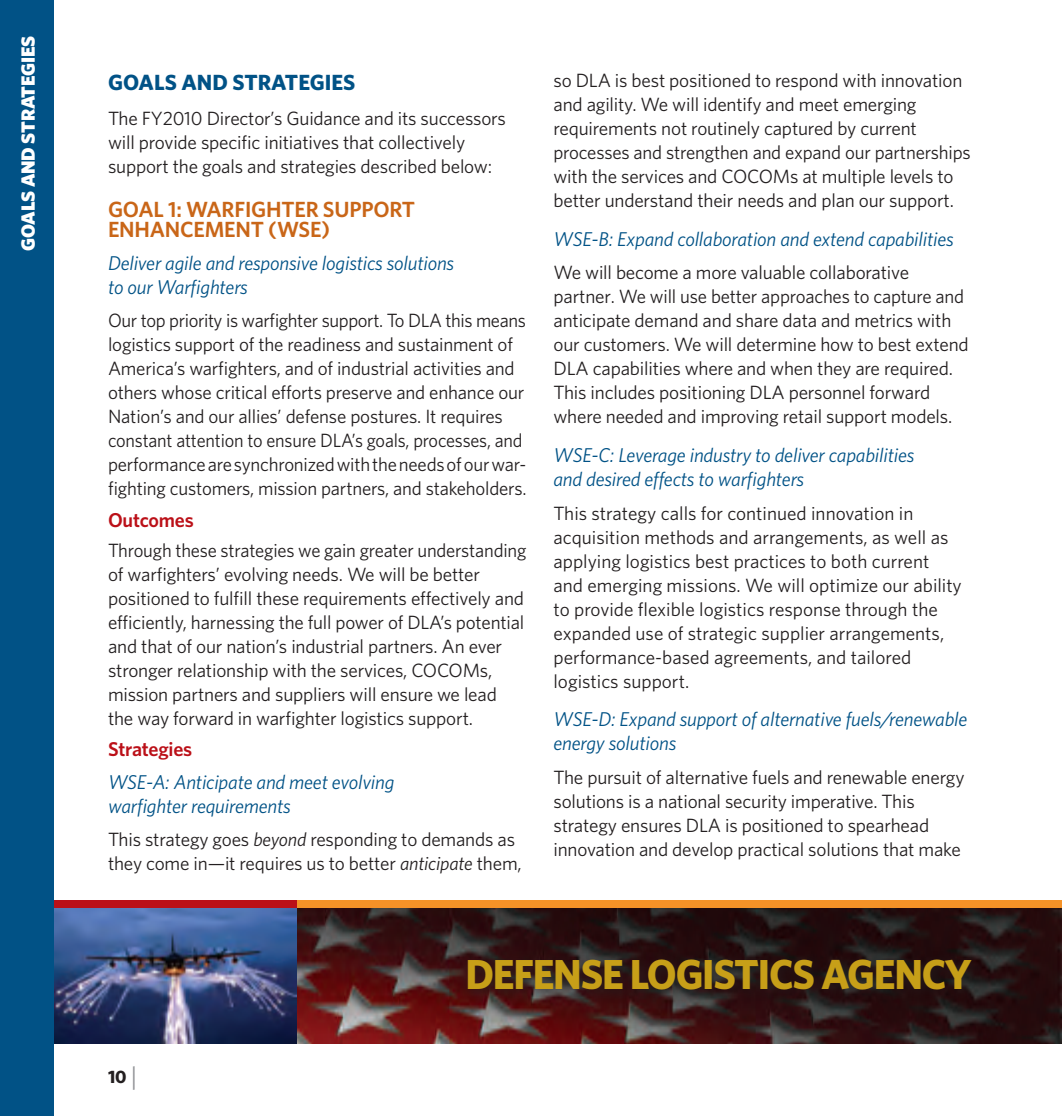
<style>
.page{position:relative;width:1062px;height:1116px;background:#fff}
.page>*{position:absolute;margin:0;border:0;box-sizing:border-box;transform-origin:0 0}
.t1{font:700 42px "Whitney";letter-spacing:-.03em;color:#c79f18}
.t2{font:600 22px/20px "Whitney";letter-spacing:-.01em;color:#c96618}
.t3{font:700 22px "Whitney";color:#015286}
.t4{font:italic 20px/24px "Whitney";letter-spacing:-.01em;color:#015286}
.t5{font:600 20px "Whitney";letter-spacing:-.01em;color:#bb1018}
.t6{font:19.2px/24px "Whitney";letter-spacing:-.01em;color:#231f20}
.t7{font:900 19.2px "Whitney";letter-spacing:-.01em;color:#fff}
.t8{font:700 18px "Whitney";color:#231f20}
.s1{font-style:italic}
.s2{font-weight:400;font-size:26px;color:#939598}
</style>
<div class="page">
<img style="left:54px;top:907px;width:243px;height:137px">
<div style="left:54px;top:900px;width:243px;height:7px;background:#bb1018"></div>
<div style="left:0;top:0;width:54px;height:1116px;background:#015286"></div>
<svg style="left:297px;top:907px;width:764px;height:137px;background:#3e1d1c"></svg>
<div style="left:297px;top:900px;width:765px;height:7px;background:#f59227"></div>
<div style="left:457px;top:949px;width:527px;height:55px;background:#231f20;opacity:.75"></div>
<p class="t7" style="left:16px;top:251px;width:216px;rotate:-90deg">Goals and Strategies</p>
<p class="t3" style="left:108px;top:69px;width:45px">GOALS</p>
<p class="t3" style="left:181px;top:69px;width:17px">AND</p>
<p class="t3" style="left:233px;top:69px;width:26px">STRATEGIES</p>
<p class="t6" style="left:108px;top:106px;width:399px">The FY2010 Director’s Guidance and its successors will provide specific initiatives that collectively support the goals and strategies described below:</p>
<p class="t2" style="left:108px;top:199px;width:309px">GOAL 1: WARFIGHTER SUPPORT<br>ENHANCEMENT (WSE)</p>
<p class="t4" style="left:108px;top:251px;width:348px">Deliver agile and responsive logistics solutions to our Warfighters</p>
<p class="t6" style="left:108px;top:308px;width:420px">Our top priority is warfighter support. To DLA this means logistics support of the readiness and sustainment of America’s warfighters, and of industrial activities and others whose critical efforts preserve and enhance our Nation’s and our allies’ defense postures. It requires constant attention to ensure DLA’s goals, processes, and performance are synchronized with the needs of our war&shy;fighting customers, mission partners, and stakeholders.</p>
<p class="t5" style="left:108px;top:508px;width:87px">Outcomes</p>
<p class="t6" style="left:108px;top:537px;width:420px">Through these strategies we gain greater understanding of warfighters’ evolving needs. We will be better positioned to fulfill these requirements effectively and efficiently, harnessing the full power of DLA’s potential and that of our nation’s industrial partners. An ever stronger relationship with the services, COCOMs, mission partners and suppliers will ensure we lead the way forward in warfighter logistics support.</p>
<p class="t5" style="left:108px;top:737px;width:86px">Strategies</p>
<p class="t4" style="left:108px;top:770px;width:288px">WSE-A: Anticipate and meet evolving warfighter requirements</p>
<p class="t6" style="left:108px;top:827px;width:415px">This strategy goes <span class="s1">beyond</span> responding to demands as they come in—it requires us to better <span class="s1">anticipate</span> them,</p>
<p class="t6" style="left:553px;top:68px;width:419px">so DLA is best positioned to respond with innovation and agility. We will identify and meet emerging requirements not routinely captured by current processes and strengthen and expand our partnerships with the services and COCOMs at multiple levels to better understand their needs and plan our support.</p>
<p class="t4" style="left:554px;top:227px;width:402px">WSE-B: Expand collaboration and extend capabilities</p>
<p class="t6" style="left:554px;top:260px;width:417px">We will become a more valuable collaborative partner. We will use better approaches to capture and anticipate demand and share data and metrics with our customers. We will determine how to best extend DLA capabilities where and when they are required.<br>This includes positioning DLA personnel forward where needed and improving retail support models.</p>
<p class="t4" style="left:554px;top:443px;width:363px">WSE-C: Leverage industry to deliver capabilities and desired effects to warfighters</p>
<p class="t6" style="left:554px;top:501px;width:410px">This strategy calls for continued innovation in acquisition methods and arrangements, as well as applying logistics best practices to both current and emerging missions. We will optimize our ability to provide flexible logistics response through the expanded use of strategic supplier arrangements, performance-based agreements, and tailored logistics support.</p>
<p class="t4" style="left:554px;top:707px;width:415px">WSE-D: Expand support of alternative fuels/renewable energy solutions</p>
<p class="t6" style="left:554px;top:765px;width:413px">The pursuit of alternative fuels and renewable energy solutions is a national security imperative. This strategy ensures DLA is positioned to spearhead innovation and develop practical solutions that make</p>
<p class="t8" style="left:108px;top:1066px;width:31px">10 <span class="s2">|</span></p>
<h1 class="t1" style="left:465px;top:949px;width:508px">DEFENSE LOGISTICS AGENCY</h1>
</div>
